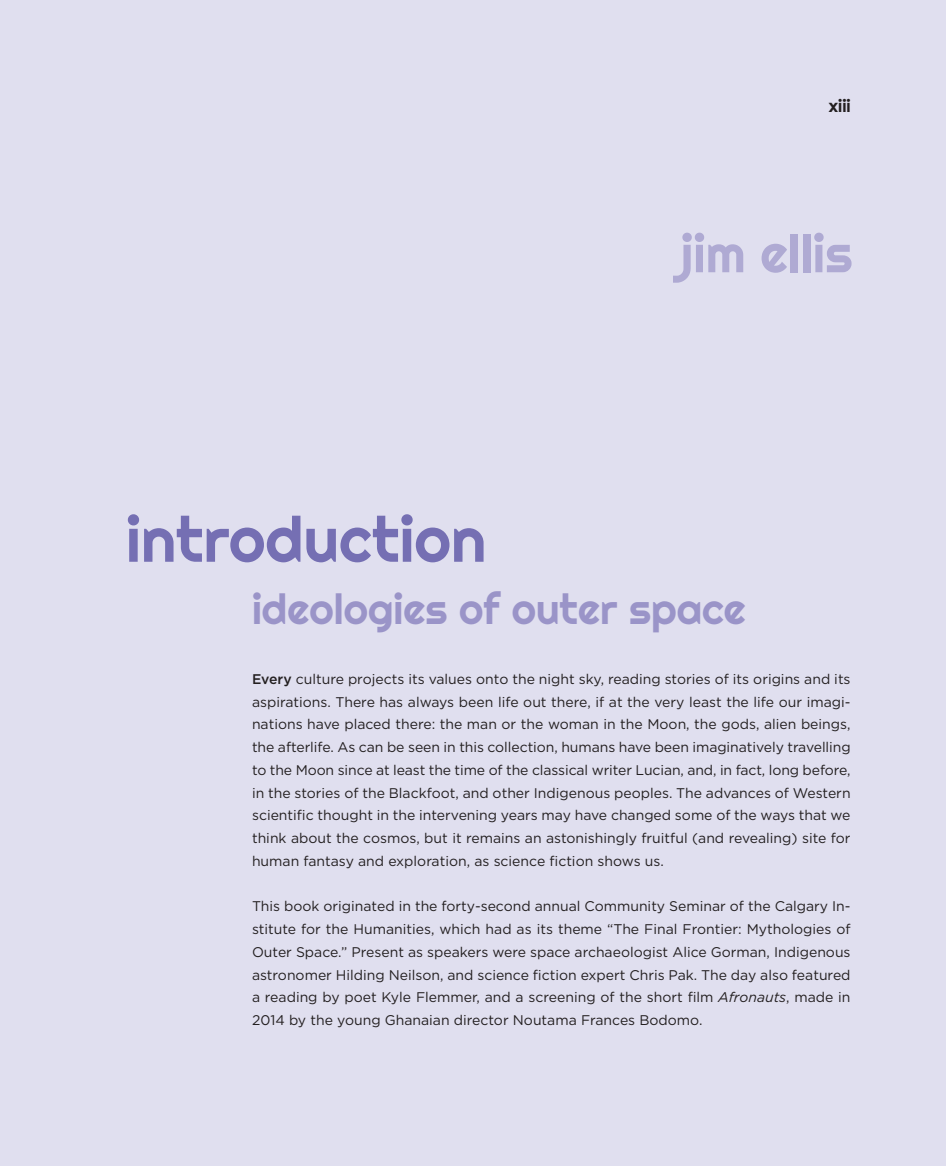
<style>
.page{position:relative;width:946px;height:1166px;background:#e0dfef}
.page>*{position:absolute;margin:0;border:0;box-sizing:border-box;transform-origin:0 0}
.t1{font:63px "Righteous";color:#756fb3}
.t2{font:52.5px "Righteous";color:#afaad3}
.t3{font:42px "Righteous";color:#9a94c8}
.t4{font:17.5px "Righteous";color:#231f20}
.t5{font:14px/22.8px "Gotham";color:#231f20;text-align:justify}
.s1{font-weight:500}
.s2{font-style:italic}
</style>
<div class="page">
<p class="t4" style="left:829px;top:95px;width:23px">xiii</p>
<h1 class="t1" style="left:126px;top:500px;width:362px">introduction</h1>
<h2 class="t2" style="left:681px;top:221px;width:173px">jim ellis</h2>
<h3 class="t3" style="left:252px;top:583px;width:495px">ideologies of outer space</h3>
<p class="t5" style="left:252px;top:668px;width:600px"><span class="s1">Every</span> culture projects its values onto the night sky, reading stories of its origins and its aspirations. There has always been life out there, if at the very least the life our imagi&shy;nations have placed there: the man or the woman in the Moon, the gods, alien beings, the afterlife. As can be seen in this collection, humans have been imaginatively travelling to the Moon since at least the time of the classical writer Lucian, and, in fact, long before, in the stories of the Blackfoot, and other Indigenous peoples. The advances of Western scientific thought in the intervening years may have changed some of the ways that we think about the cosmos, but it remains an astonishingly fruitful (and revealing) site for human fantasy and exploration, as science fiction shows us.</p>
<p class="t5" style="left:252px;top:896px;width:600px">This book originated in the forty-second annual Community Seminar of the Calgary In&shy;stitute for the Humanities, which had as its theme “The Final Frontier: Mythologies of Outer Space.” Present as speakers were space archaeologist Alice Gorman, Indigenous astronomer Hilding Neilson, and science fiction expert Chris Pak. The day also featured a reading by poet Kyle Flemmer, and a screening of the short film <span class="s2">Afronauts</span>, made in 2014 by the young Ghanaian director Noutama Frances Bodomo.</p>
</div>
